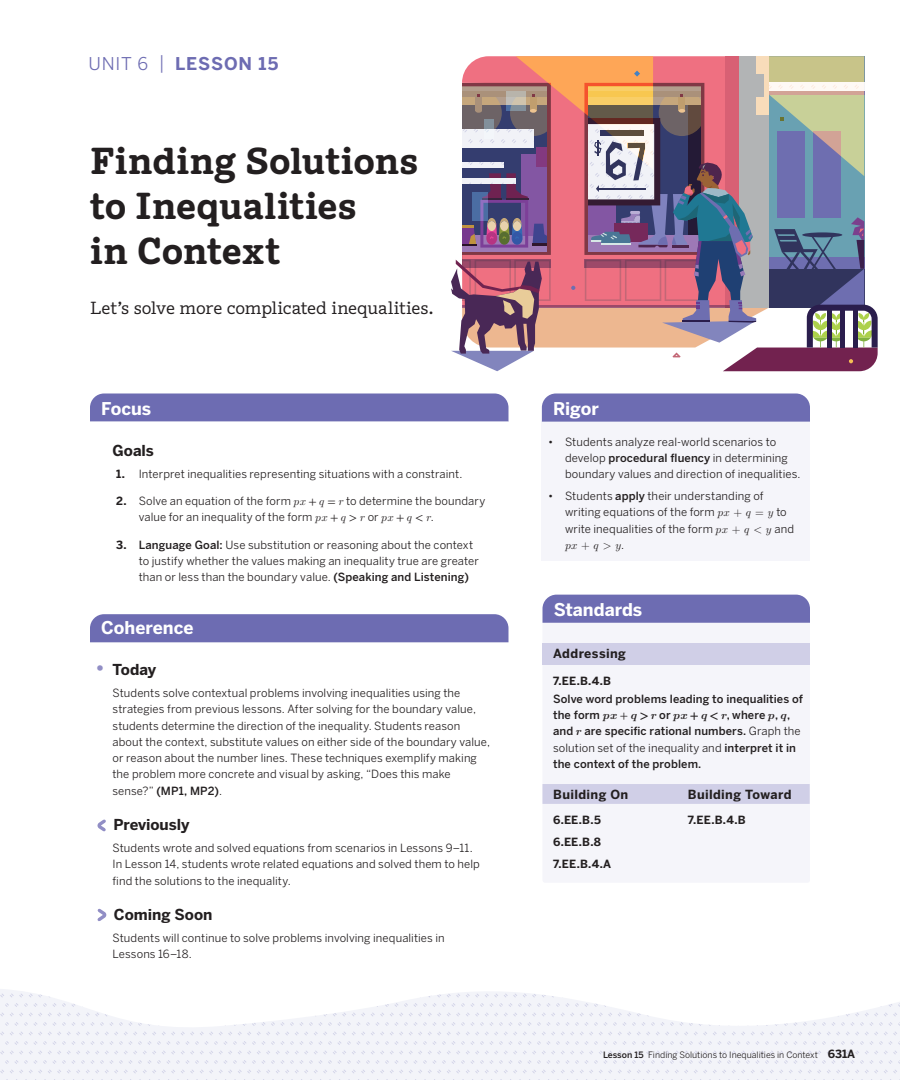
<style>
.page{position:relative;width:900px;height:1080px;background:#fff}
.page>*{position:absolute;margin:0;border:0;box-sizing:border-box;transform-origin:0 0}
.Lesson_Title{font:700 37.5px/45px "Amplify";letter-spacing:.005em;color:#231f20}
.Lesson_Summary{font:17.5px "Amplify";letter-spacing:-.01em;color:#231f20}
.Intro_Header_tabs{font:700 17.5px "Benton Sans";color:#fff}
.Unit___Lesson_14pts{font:700 17.5px "Benton Sans";letter-spacing:.05em;color:#6d6cb2}
.Subheads3_-_12_15{font:700 15px "Benton Sans";letter-spacing:-.005em;color:#231f20}
.Subheads2_-_12_15{font:700 15px "Benton Sans";letter-spacing:-.01em;color:#231f20}
.Subheads_-_12_15{font:700 15px "Benton Sans";letter-spacing:-.005em;color:#231f20}
.Standards_Subheads{font:700 12.5px "Benton Sans";letter-spacing:.03em;color:#231f20}
.Coherence_-_9_13_Ind{font:11.25px/16.2px "Benton Sans";letter-spacing:.01em;color:#231f20}
.Standards_Body_-_9_1{font:500 11.25px/16.2px "Benton Sans";letter-spacing:.01em;color:#231f20}
.Standards{font:700 11.25px "Benton Sans";letter-spacing:.01em;color:#231f20}
.t1{font:8.75px "Benton Sans";color:#231f20}
.s1{font-weight:400}
.s2{font-weight:400;font-size:18.75px;color:#7877b8}
.s3{font-weight:700}
.s4{font-family:"Uni Math";font-style:italic}
.s5{font-family:"Uni Math"}
.s6{font-weight:500}
.s7{font-size:20px;color:#918ec5}
.s8{font-family:"Uni Math";font-weight:700;font-style:italic}
.s9{font-family:"Uni Math";font-weight:400}
.s10{font-family:"Uni Math";font-weight:700}
.s11{font-weight:700;font-size:11.25px}
</style>
<div class="page">
<svg style="left:0;top:989px;width:900px;height:91px;fill:#f3f4f9"></svg>
<svg style="left:90px;top:393px;width:418px;height:29px;background:#7372b5"></svg>
<div style="left:90px;top:614px;width:418px;height:28px;background:#6d6cb2"></div>
<svg style="left:97px;top:819px;width:9px;height:13px"></svg>
<svg style="left:97px;top:908px;width:10px;height:13px"></svg>
<div style="left:542px;top:422px;width:268px;height:139px;background:#f5f5fa"></div>
<svg style="left:542px;top:393px;width:268px;height:29px;background:#7271b5"></svg>
<svg style="left:451px;top:56px;width:427px;height:315px"></svg>
<div style="left:542px;top:595px;width:268px;height:28px;background:#6d6cb2"></div>
<div style="left:542px;top:643px;width:268px;height:22px;background:#d0cfe7"></div>
<div style="left:542px;top:784px;width:268px;height:20px;background:#d0cfe7"></div>
<p class="Unit___Lesson_14pts" style="left:88px;top:53px;width:192px"><span class="s1">UNIT 6</span> <span class="s2">|</span> LESSON 15</p>
<p class="Lesson_Title" style="left:90px;top:138px;width:330px">Finding Solutions to Inequalities<br>in Context</p>
<p class="Lesson_Summary" style="left:90px;top:297px;width:345px">Let’s solve more complicated inequalities.</p>
<p class="Intro_Header_tabs" style="left:101px;top:397px;width:51px">Focus</p>
<p class="Subheads_-_12_15" style="left:112px;top:441px;width:43px">Goals</p>
<p class="Coherence_-_9_13_Ind" style="left:116px;top:465px;width:348px"><span class="s3">1.</span> Interpret inequalities representing situations with a constraint.</p>
<p class="Coherence_-_9_13_Ind" style="left:139px;top:493px;width:348px;text-indent:-22px"><span class="s3">2.</span> Solve an equation of the form <span class="s4">px</span> <span class="s5">+</span> <span class="s4">q</span> <span class="s5">=</span> <span class="s4">r</span> to determine the boundary value for an inequality of the form <span class="s4">px</span> <span class="s5">+</span> <span class="s4">q</span> <span class="s5">&gt;</span> <span class="s4">r</span> or <span class="s4">px</span> <span class="s5">+</span> <span class="s4">q</span> <span class="s5">&lt;</span> <span class="s4">r</span>.</p>
<p class="Coherence_-_9_13_Ind" style="left:139px;top:537px;width:342px;text-indent:-22px"><span class="s3">3.</span> <span class="s6">Language Goal:</span> Use substitution or reasoning about the context to justify whether the values making an inequality true are greater than or less than the boundary value. <span class="s6">(Speaking and Listening)</span></p>
<p class="Intro_Header_tabs" style="left:101px;top:617px;width:94px">Coherence</p>
<p class="Subheads2_-_12_15" style="left:96px;top:660px;width:62px"><span class="s7">•</span> Today</p>
<p class="Coherence_-_9_13_Ind" style="left:112px;top:685px;width:379px">Students solve contextual problems involving inequalities using the strategies from previous lessons. After solving for the boundary value, students determine the direction of the inequality. Students reason about the context, substitute values on either side of the boundary value, or reason about the number lines. These techniques exemplify making the problem more concrete and visual by asking, “Does this make sense?” <span class="s6">(MP1, MP2)</span>.</p>
<p class="Subheads3_-_12_15" style="left:113px;top:815px;width:78px">Previously</p>
<p class="Coherence_-_9_13_Ind" style="left:112px;top:840px;width:369px">Students wrote and solved equations from scenarios in Lessons 9–11.<br>In Lesson 14, students wrote related equations and solved them to help find the solutions to the inequality.</p>
<p class="Subheads3_-_12_15" style="left:114px;top:905px;width:100px">Coming Soon</p>
<p class="Coherence_-_9_13_Ind" style="left:112px;top:930px;width:334px">Students will continue to solve problems involving inequalities in<br>Lessons 16–18.</p>
<p class="Intro_Header_tabs" style="left:553px;top:397px;width:47px">Rigor</p>
<p class="Coherence_-_9_13_Ind" style="left:565px;top:434px;width:237px;text-indent:-17px">• Students analyze real-world scenarios to develop <span class="s6">procedural fluency</span> in determining boundary values and direction of inequalities.</p>
<p class="Coherence_-_9_13_Ind" style="left:565px;top:488px;width:231px;text-indent:-17px">• Students <span class="s6">apply</span> their understanding of writing equations of the form <span class="s4">px + q = y</span> to write inequalities of the form <span class="s4">px + q &lt; y</span> and <span class="s4">px + q &gt; y</span>.</p>
<p class="Intro_Header_tabs" style="left:554px;top:598px;width:90px">Standards</p>
<p class="Standards_Subheads" style="left:553px;top:646px;width:74px">Addressing</p>
<p class="Standards" style="left:553px;top:674px;width:59px">7.EE.B.4.B</p>
<p class="Standards_Body_-_9_1" style="left:553px;top:691px;width:252px">Solve word problems leading to inequalities of the form <span class="s8">px</span> <span class="s9">+</span> <span class="s8">q</span> <span class="s10">&gt;</span> <span class="s8">r</span> or <span class="s8">px</span> <span class="s10">+</span> <span class="s8">q</span> <span class="s10">&lt;</span> <span class="s8">r</span>, where <span class="s8">p</span>, <span class="s8">q</span>, and <span class="s8">r</span> are specific rational numbers. <span class="s1">Graph the solution set of the inequality and</span> interpret it in the context of the problem.</p>
<p class="Standards_Subheads" style="left:553px;top:786px;width:77px">Building On</p>
<p class="Standards_Subheads" style="left:688px;top:786px;width:105px">Building Toward</p>
<p class="Standards" style="left:553px;top:813px;width:49px">6.EE.B.5</p>
<p class="Standards" style="left:553px;top:835px;width:50px">6.EE.B.8</p>
<p class="Standards" style="left:553px;top:857px;width:60px">7.EE.B.4.A</p>
<p class="Standards" style="left:688px;top:813px;width:59px">7.EE.B.4.B</p>
<p class="t1" style="left:603px;top:1049px;width:254px"><span class="s6">Lesson 15</span> Finding Solutions to Inequalities in Context <span class="s11">631A</span></p>
</div>
